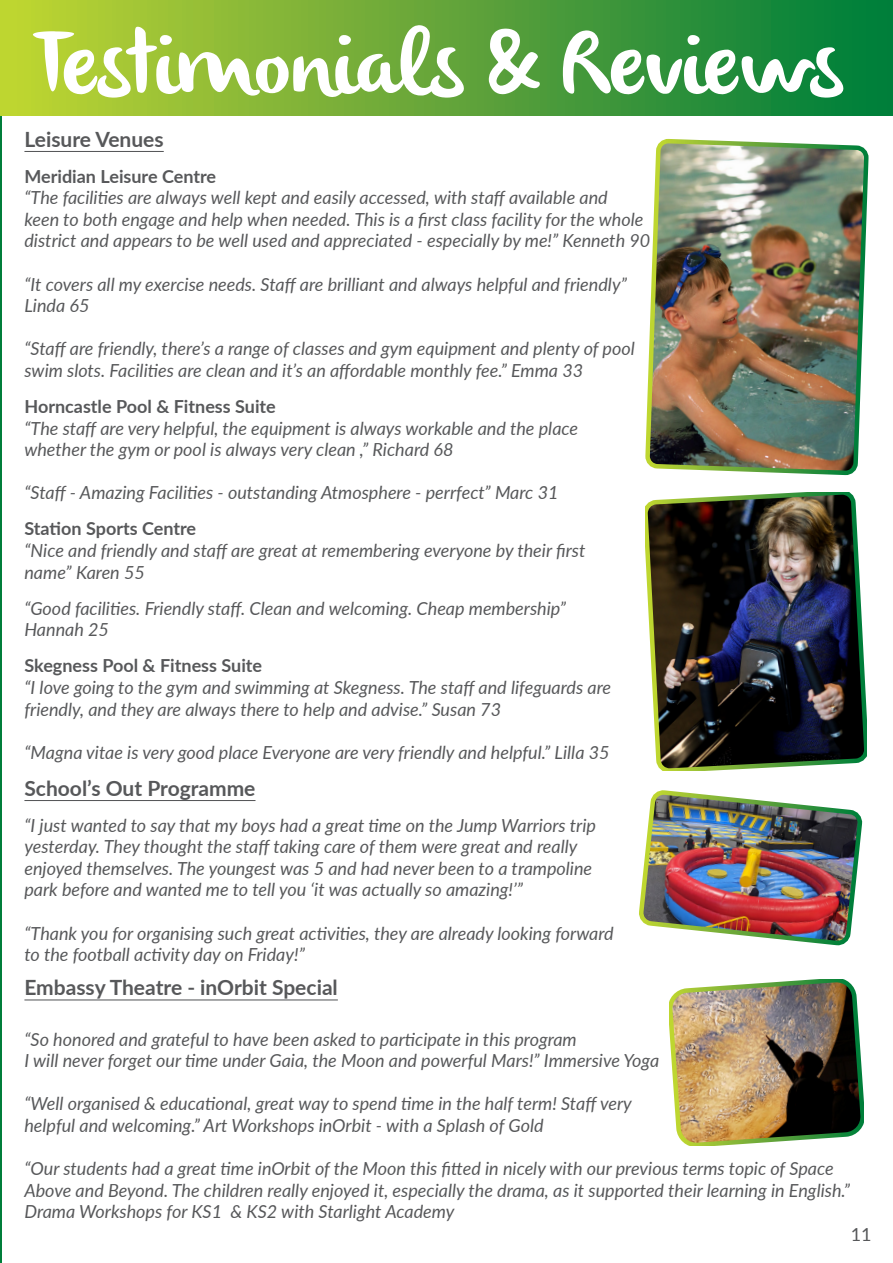
<style>
.page{position:relative;width:893px;height:1263px;background:#fff}
.page>*{position:absolute;margin:0;border:0;box-sizing:border-box;transform-origin:0 0}
.t1{font:90px "olivier";color:#fff}
.t2{font:700 21px "Lato";color:#57585a}
.t3{font:italic 18px/21.6px "Lato";color:#57585a}
.t4{font:700 18px "Lato";color:#57585a}
.t5{font:18px "Lato";color:#57585a}
</style>
<div class="page">
<hr style="left:0;top:0;width:1px;height:1263px;background:#007e3a">
<div style="left:0;top:0;width:893px;height:116px;background:linear-gradient(to right,#c3d334,#007a3c)"></div>
<hr style="left:24px;top:151px;width:140px;height:1px;background:#57585a">
<hr style="left:24px;top:999px;width:314px;height:1px;background:#57585a">
<hr style="left:24px;top:800px;width:231px;height:1px;background:#57585a">
<img style="left:645px;top:138px;width:224px;height:338px">
<img style="left:639px;top:790px;width:224px;height:156px">
<img style="left:669px;top:979px;width:194px;height:166px">
<img style="left:645px;top:492px;width:222px;height:279px">
<p class="t1" style="left:31px;top:12px;width:813px">Testimonials &amp; Reviews</p>
<p class="t2" style="left:24px;top:124px;width:141px">Leisure Venues</p>
<p class="t4" style="left:24px;top:163px;width:193px">Meridian Leisure Centre</p>
<p class="t3" style="left:24px;top:186px;width:585px">“The facilities are always well kept and easily accessed, with staff available and</p>
<p class="t3" style="left:24px;top:208px;width:620px">keen to both engage and help when needed. This is a first class facility for the whole</p>
<p class="t3" style="left:24px;top:229px;width:627px">district and appears to be well used and appreciated - especially by me!” Kenneth 90</p>
<p class="t3" style="left:24px;top:273px;width:604px">“It covers all my exercise needs. Staff are brilliant and always helpful and friendly”</p>
<p class="t3" style="left:24px;top:294px;width:67px">Linda 65</p>
<p class="t3" style="left:24px;top:337px;width:612px">“Staff are friendly, there’s a range of classes and gym equipment and plenty of pool</p>
<p class="t3" style="left:24px;top:359px;width:560px">swim slots. Facilities are clean and it’s an affordable monthly fee.” Emma 33</p>
<p class="t4" style="left:24px;top:393px;width:253px">Horncastle Pool &amp; Fitness Suite</p>
<p class="t3" style="left:24px;top:417px;width:555px">“The staff are very helpful, the equipment is always workable and the place</p>
<p class="t3" style="left:24px;top:438px;width:431px">whether the gym or pool is always very clean ,” Richard 68</p>
<p class="t3" style="left:24px;top:481px;width:536px">“Staff - Amazing Facilities - outstanding Atmosphere - perrfect” Marc 31</p>
<p class="t4" style="left:24px;top:516px;width:173px">Station Sports Centre</p>
<p class="t3" style="left:24px;top:539px;width:562px">“Nice and friendly and staff are great at remembering everyone by their first</p>
<p class="t3" style="left:24px;top:561px;width:122px">name” Karen 55</p>
<p class="t3" style="left:24px;top:597px;width:543px">“Good facilities. Friendly staff. Clean and welcoming. Cheap membership”</p>
<p class="t3" style="left:24px;top:618px;width:86px">Hannah 25</p>
<p class="t4" style="left:24px;top:652px;width:239px">Skegness Pool &amp; Fitness Suite</p>
<p class="t3" style="left:24px;top:676px;width:588px">“I love going to the gym and swimming at Skegness. The staff and lifeguards are</p>
<p class="t3" style="left:24px;top:697px;width:478px">friendly, and they are always there to help and advise.” Susan 73</p>
<p class="t3" style="left:24px;top:741px;width:587px">“Magna vitae is very good place Everyone are very friendly and helpful.” Lilla 35</p>
<p class="t2" style="left:24px;top:772px;width:233px">School’s Out Programme</p>
<p class="t3" style="left:24px;top:814px;width:573px">“I just wanted to say that my boys had a great time on the Jump Warriors trip</p>
<p class="t3" style="left:24px;top:835px;width:554px">yesterday. They thought the staff taking care of them were great and really</p>
<p class="t3" style="left:24px;top:857px;width:569px">enjoyed themselves. The youngest was 5 and had never been to a trampoline</p>
<p class="t3" style="left:24px;top:878px;width:500px">park before and wanted me to tell you ‘it was actually so amazing!’”</p>
<p class="t3" style="left:24px;top:922px;width:591px">“Thank you for organising such great activities, they are already looking forward</p>
<p class="t3" style="left:24px;top:943px;width:282px">to the football activity day on Friday!”</p>
<p class="t2" style="left:24px;top:972px;width:315px">Embassy Theatre - inOrbit Special</p>
<p class="t3" style="left:24px;top:1027px;width:554px">“So honored and grateful to have been asked to participate in this program</p>
<p class="t3" style="left:24px;top:1049px;width:636px">I will never forget our time under Gaia, the Moon and powerful Mars!” Immersive Yoga</p>
<p class="t3" style="left:24px;top:1092px;width:609px">“Well organised &amp; educational, great way to spend time in the half term! Staff very</p>
<p class="t3" style="left:24px;top:1114px;width:521px">helpful and welcoming.” Art Workshops inOrbit - with a Splash of Gold</p>
<p class="t3" style="left:24px;top:1157px;width:827px">“Our students had a great time inOrbit of the Moon this fitted in nicely with our previous terms topic of Space<br>Above and Beyond. The children really enjoyed it, especially the drama, as it supported their learning in English.”<br>Drama Workshops for KS1 &amp; KS2 with Starlight Academy</p>
<p class="t5" style="left:851px;top:1222px;width:22px">11</p>
</div>
